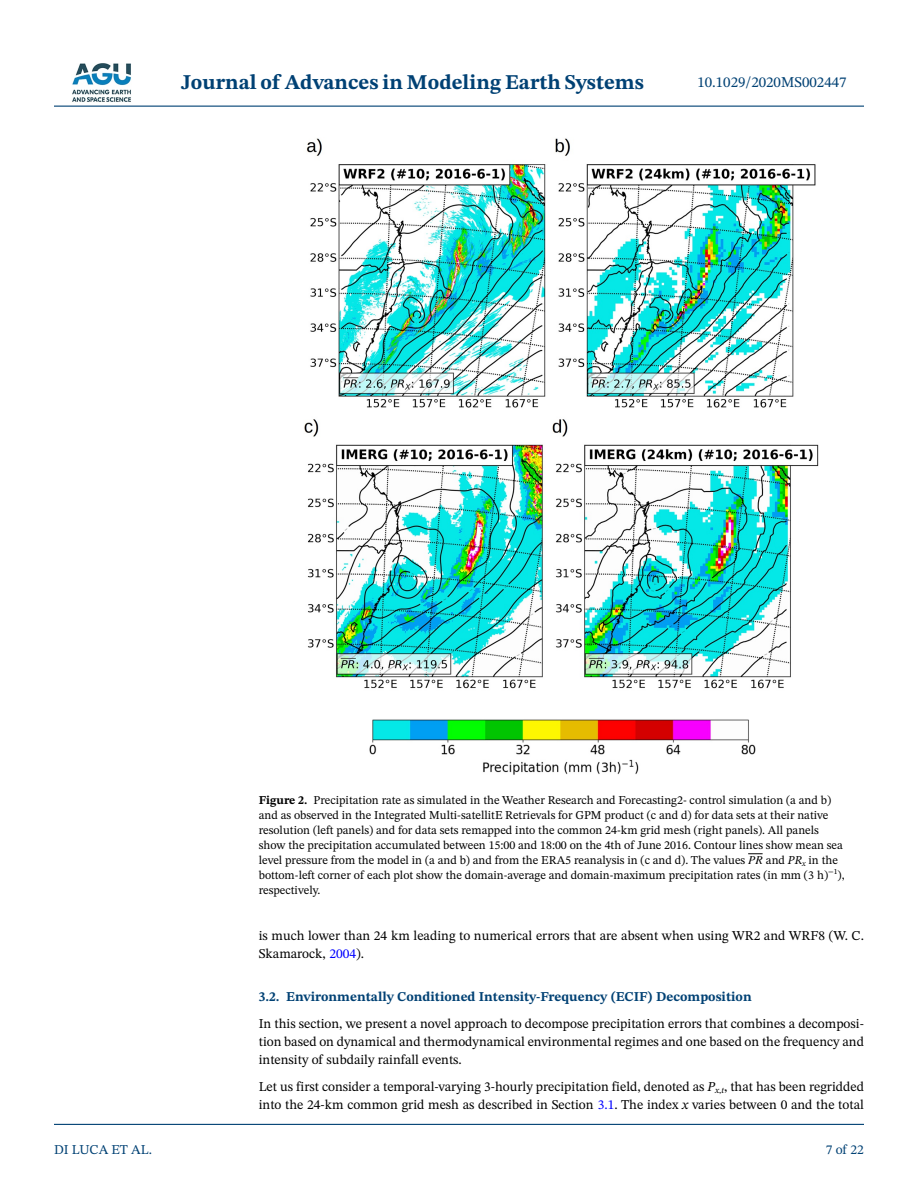
<style>
.page{position:relative;width:918px;height:1188px;background:#fff}
.page>*{position:absolute;margin:0;border:0;box-sizing:border-box;transform-origin:0 0}
.t1{font:700 21px "STIX Two Text";color:#004174}
.t2{font:15px "STIX Two Text";color:#004174}
.t3{font:13.5px/18px "STIX Two Text";color:#000}
.t4{font:700 13.5px "STIX Two Text";color:#004174}
.t5{font:13.5px "STIX Two Text";color:#004174}
.t6{font:12px/15px "STIX Two Text";color:#000}
.t7{font:7.8px "STIX Two Text";color:#000}
.s1{font-weight:700}
.s2{font-family:"STIX";font-style:italic}
.s3{font-style:italic}
.s4{color:#00f}
</style>
<div class="page">
<hr style="left:54px;top:106px;width:810px;height:1px;background:#004174">
<hr style="left:54px;top:1124px;width:810px;height:1px;background:#004174">
<img style="left:72px;top:63px;width:59px;height:39px">
<svg style="left:748px;top:853px;width:15px;height:1px"></svg>
<img style="left:304px;top:138px;width:515px;height:637px">
<h1 class="t1" style="left:181px;top:67px;width:464px">Journal of Advances in Modeling Earth Systems</h1>
<p class="t2" style="left:697px;top:72px;width:151px">10.1029/2020MS002447</p>
<p class="t5" style="left:54px;top:1140px;width:99px">DI LUCA ET AL.</p>
<p class="t6" style="left:259px;top:793px;width:586px"><span class="s1">Figure 2.</span> Precipitation rate as simulated in the Weather Research and Forecasting2- control simulation (a and b) and as observed in the Integrated Multi-satellitE Retrievals for GPM product (c and d) for data sets at their native resolution (left panels) and for data sets remapped into the common 24-km grid mesh (right panels). All panels show the precipitation accumulated between 15:00 and 18:00 on the 4th of June 2016. Contour lines show mean sea level pressure from the model in (a and b) and from the ERA5 reanalysis in (c and d). The values <span class="s2">PR</span> and <span class="s3">PR</span><sub>x</sub> in the bottom-left corner of each plot show the domain-average and domain-maximum precipitation rates (in mm (3 h)</p>
<p class="t7" style="left:828px;top:866px;width:11px">−1</p>
<p class="t6" style="left:838px;top:868px;width:9px">),</p>
<p class="t6" style="left:259px;top:883px;width:63px">respectively.</p>
<p class="t3" style="left:259px;top:926px;width:607px">is much lower than 24 km leading to numerical errors that are absent when using WR2 and WRF8 (W. C.<br>Skamarock, <span class="s4">2004</span>).</p>
<p class="t4" style="left:259px;top:987px;width:495px">3.2. Environmentally Conditioned Intensity-Frequency (ECIF) Decomposition</p>
<p class="t3" style="left:259px;top:1015px;width:607px;text-align:justify">In this section, we present a novel approach to decompose precipitation errors that combines a decomposi&shy;tion based on dynamical and thermodynamical environmental regimes and one based on the frequency and intensity of subdaily rainfall events.</p>
<p class="t3" style="left:259px;top:1078px;width:607px">Let us first consider a temporal-varying 3-hourly precipitation field, denoted as <span class="s3">P</span><sub>x</sub><sub>,</sub><sub>t</sub>, that has been regridded into the 24-km common grid mesh as described in Section <span class="s4">3.1</span>. The index <span class="s3">x</span> varies between 0 and the total</p>
<p class="t5" style="left:826px;top:1140px;width:40px">7 of 22</p>
</div>
